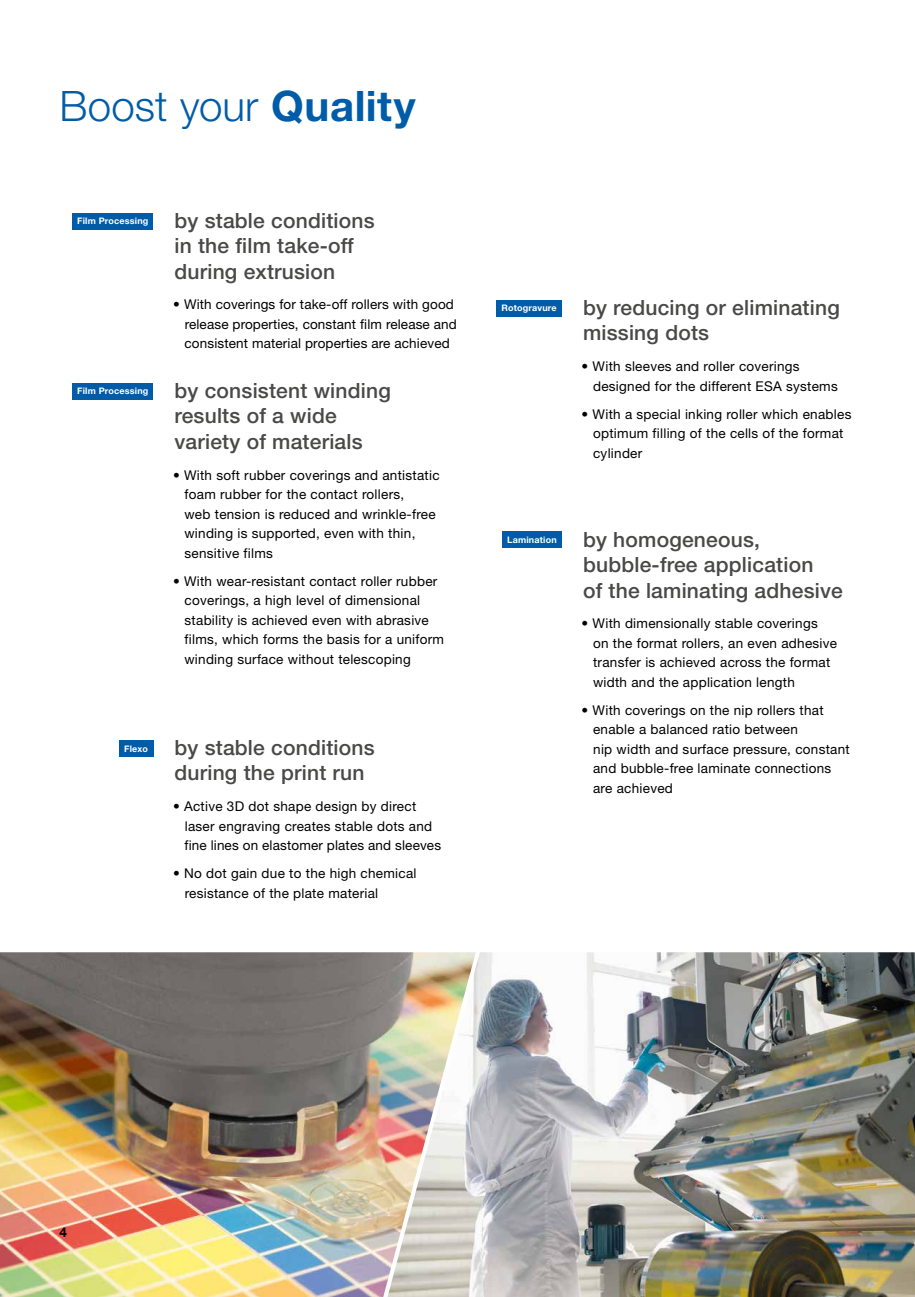
<style>
.page{position:relative;width:915px;height:1297px;background:#fff}
.page>*{position:absolute;margin:0;border:0;box-sizing:border-box;transform-origin:0 0}
.t1{font:300 42px "Helvetica Neue LT Pro";color:#005ca9}
.t2{font:500 21px/25.5px "Helvetica Neue LT Pro";letter-spacing:.01em;color:#494948}
.t3{font:13.5px/19.5px "Helvetica Neue LT Pro";letter-spacing:.02em;color:#000}
.t4{font:700 13.5px "Helvetica Neue LT Pro";color:#000}
.t5{font:700 9px "Helvetica Neue LT Pro";letter-spacing:.02em;color:#fff}
.s1{font-weight:700}
</style>
<div class="page">
<img style="left:0;top:952px;width:387px;height:345px">
<img style="left:387px;top:952px;width:527px;height:345px">
<div style="left:72px;top:213px;width:81px;height:16px;background:#005ca9"></div>
<div style="left:72px;top:383px;width:81px;height:16px;background:#005ca9"></div>
<div style="left:496px;top:300px;width:65px;height:17px;background:#005ca9"></div>
<div style="left:502px;top:531px;width:59px;height:17px;background:#005ca9"></div>
<div style="left:119px;top:740px;width:34px;height:17px;background:#005ca9"></div>
<h1 class="t1" style="left:60px;top:81px;width:357px">Boost your <span class="s1">Quality</span></h1>
<p class="t5" style="left:77px;top:215px;width:73px">Film Processing</p>
<p class="t5" style="left:77px;top:385px;width:73px">Film Processing</p>
<h2 class="t2" style="left:174px;top:207px;width:202px">by stable conditions in the film take-off during extrusion</h2>
<p class="t3" style="left:184px;top:295px;width:274px;text-indent:-12px">• With coverings for take-off rollers with good release properties, constant film release and consistent material properties are achieved</p>
<h2 class="t2" style="left:174px;top:377px;width:218px">by consistent winding results of a wide variety of materials</h2>
<p class="t3" style="left:184px;top:465px;width:256px;text-indent:-11px">• With soft rubber coverings and antistatic foam rubber for the contact rollers,<br>web tension is reduced and wrinkle-free winding is supported, even with thin, sensitive films</p>
<p class="t3" style="left:184px;top:571px;width:261px;text-indent:-11px">• With wear-resistant contact roller rubber coverings, a high level of dimensional stability is achieved even with abrasive films, which forms the basis for a uniform winding surface without telescoping</p>
<p class="t5" style="left:124px;top:743px;width:25px">Flexo</p>
<h2 class="t2" style="left:174px;top:734px;width:202px">by stable conditions during the print run</h2>
<p class="t3" style="left:184px;top:796px;width:258px;text-indent:-12px">• Active 3D dot shape design by direct laser engraving creates stable dots and fine lines on elastomer plates and sleeves</p>
<p class="t3" style="left:185px;top:863px;width:233px;text-indent:-12px">• No dot gain due to the high chemical resistance of the plate material</p>
<p class="t5" style="left:501px;top:302px;width:57px">Rotogravure</p>
<h2 class="t2" style="left:583px;top:294px;width:258px">by reducing or eliminating missing dots</h2>
<p class="t3" style="left:593px;top:356px;width:246px;text-indent:-12px">• With sleeves and roller coverings designed for the different ESA systems</p>
<p class="t3" style="left:593px;top:404px;width:260px;text-indent:-12px">• With a special inking roller which enables optimum filling of the cells of the format cylinder</p>
<p class="t5" style="left:507px;top:534px;width:51px">Lamination</p>
<h2 class="t2" style="left:583px;top:526px;width:261px">by homogeneous, bubble-free application<br>of the laminating adhesive</h2>
<p class="t3" style="left:592px;top:613px;width:245px;text-indent:-11px">• With dimensionally stable coverings<br>on the format rollers, an even adhesive transfer is achieved across the format width and the application length</p>
<p class="t3" style="left:593px;top:700px;width:258px;text-indent:-12px">• With coverings on the nip rollers that enable a balanced ratio between<br>nip width and surface pressure, constant and bubble-free laminate connections are achieved</p>
<p class="t4" style="left:60px;top:1224px;width:9px">4</p>
</div>
